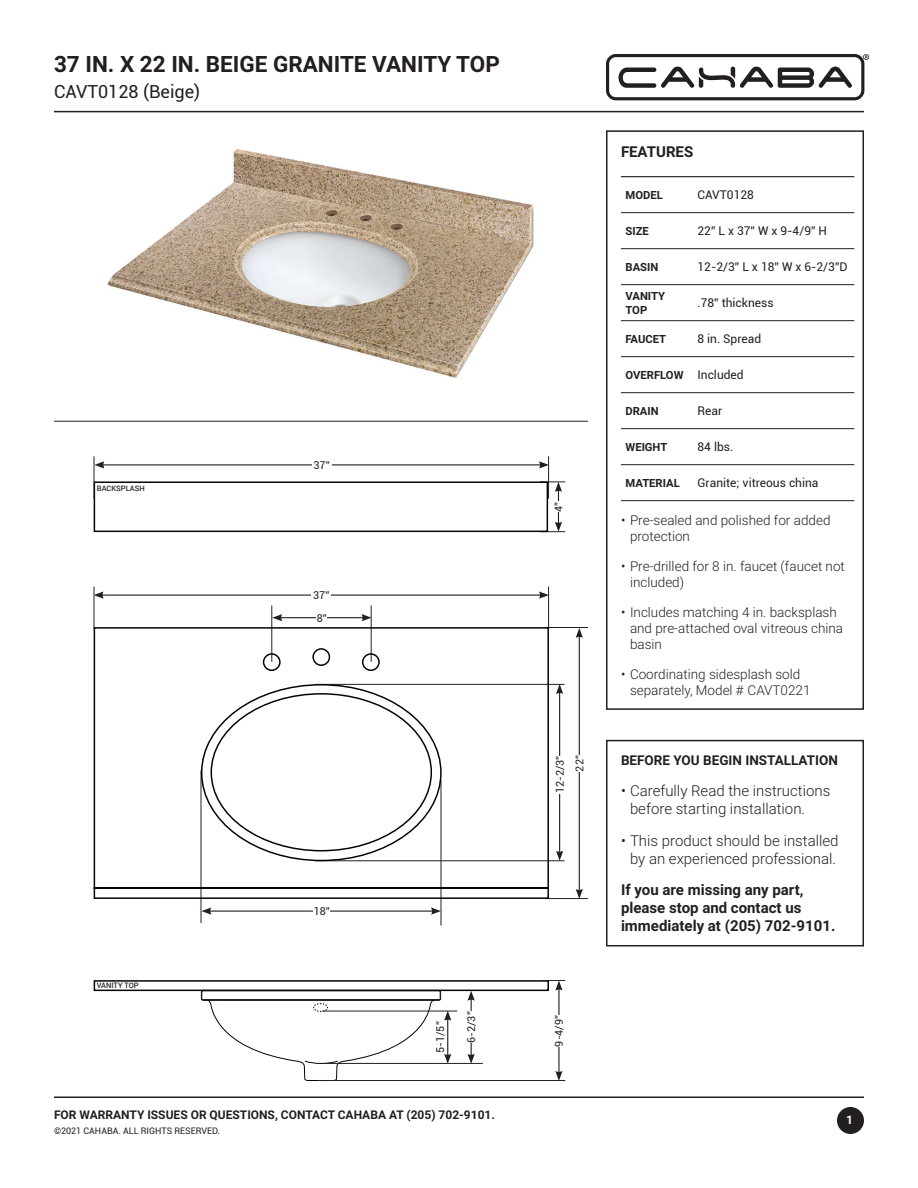
<style>
.page{position:relative;width:918px;height:1188px;background:#fff}
.page>*{position:absolute;margin:0;border:0;box-sizing:border-box;transform-origin:0 0}
.t1{font:700 22.5px "Roboto";color:#231f20}
.t2{font:18px "Roboto";color:#231f20}
.t3{font:300 15px/18px "Roboto";color:#231f20}
.t4{font:700 15px/18px "Roboto";color:#231f20}
.t5{font:300 13.5px/16.2px "Roboto";color:#231f20}
.t6{font:700 13.5px "Roboto";color:#231f20}
.t7{font:12px "Roboto";color:#231f20}
.t8{font:700 12px "Roboto";color:#231f20}
.t9{font:700 12px "Roboto";color:#fff}
.t10{font:700 11.25px/13.5px "Roboto";color:#231f20}
.t11{font:10.8px "Roboto";color:#231f20}
.t12{font:9px "Roboto";color:#231f20}
.t13{font:500 7.5px "Roboto";color:#231f20}
.s1{font-weight:400;font-size:12px}
</style>
<div class="page">
<svg style="left:606px;top:54px;width:263px;height:46px"></svg>
<hr style="left:54px;top:111px;width:810px;height:1px;background:#231f20">
<hr style="left:54px;top:1096px;width:810px;height:2px;background:#231f20">
<div style="left:837px;top:1107px;width:27px;height:27px;background:#231f20;border-radius:50%"></div>
<div style="left:606px;top:740px;width:258px;height:206px;border:2px solid #231f20"></div>
<img style="left:107px;top:149px;width:427px;height:229px">
<hr style="left:621px;top:212px;width:72px;height:1px;background:#231f20">
<hr style="left:693px;top:212px;width:161px;height:1px;background:#231f20">
<hr style="left:621px;top:248px;width:72px;height:1px;background:#231f20">
<hr style="left:693px;top:248px;width:161px;height:1px;background:#231f20">
<hr style="left:621px;top:284px;width:72px;height:1px;background:#231f20">
<hr style="left:693px;top:284px;width:161px;height:1px;background:#231f20">
<hr style="left:621px;top:320px;width:72px;height:1px;background:#231f20">
<hr style="left:693px;top:320px;width:161px;height:1px;background:#231f20">
<hr style="left:621px;top:356px;width:72px;height:1px;background:#231f20">
<hr style="left:693px;top:356px;width:161px;height:1px;background:#231f20">
<hr style="left:621px;top:392px;width:72px;height:1px;background:#231f20">
<hr style="left:693px;top:392px;width:161px;height:1px;background:#231f20">
<hr style="left:621px;top:428px;width:72px;height:1px;background:#231f20">
<hr style="left:693px;top:428px;width:161px;height:1px;background:#231f20">
<hr style="left:621px;top:464px;width:72px;height:1px;background:#231f20">
<hr style="left:693px;top:464px;width:161px;height:1px;background:#231f20">
<hr style="left:621px;top:500px;width:72px;height:1px;background:#231f20">
<hr style="left:693px;top:500px;width:161px;height:1px;background:#231f20">
<hr style="left:621px;top:176px;width:72px;height:1px;background:#231f20">
<hr style="left:693px;top:176px;width:161px;height:1px;background:#231f20">
<div style="left:606px;top:130px;width:258px;height:580px;border:2px solid #231f20"></div>
<hr style="left:54px;top:421px;width:534px;height:1px;background:#231f20">
<hr style="left:280px;top:617px;width:84px;height:1px;background:#231f20">
<svg style="left:362px;top:614px;width:9px;height:7px"></svg>
<svg style="left:272px;top:614px;width:10px;height:7px"></svg>
<div style="left:317px;top:614px;width:10px;height:8px;background:#fff"></div>
<hr style="left:101px;top:595px;width:440px;height:1px;background:#231f20">
<svg style="left:539px;top:591px;width:9px;height:8px"></svg>
<svg style="left:95px;top:591px;width:9px;height:8px"></svg>
<div style="left:312px;top:591px;width:19px;height:8px;background:#fff"></div>
<hr style="left:548px;top:587px;width:1px;height:42px;background:#231f20">
<hr style="left:94px;top:587px;width:1px;height:42px;background:#231f20">
<hr style="left:315px;top:684px;width:250px;height:1px;background:#231f20">
<hr style="left:201px;top:770px;width:1px;height:153px;background:#231f20">
<hr style="left:559px;top:692px;width:1px;height:161px;background:#231f20">
<svg style="left:556px;top:684px;width:7px;height:10px"></svg>
<svg style="left:556px;top:851px;width:7px;height:9px"></svg>
<div style="left:556px;top:756px;width:8px;height:37px;background:#fff"></div>
<hr style="left:209px;top:911px;width:224px;height:1px;background:#231f20">
<svg style="left:431px;top:907px;width:10px;height:8px"></svg>
<svg style="left:201px;top:907px;width:10px;height:8px"></svg>
<div style="left:314px;top:907px;width:16px;height:8px;background:#fff"></div>
<hr style="left:271px;top:606px;width:1px;height:56px;background:#231f20">
<hr style="left:371px;top:606px;width:1px;height:56px;background:#231f20">
<hr style="left:441px;top:780px;width:1px;height:146px;background:#231f20">
<hr style="left:315px;top:860px;width:250px;height:1px;background:#231f20">
<hr style="left:579px;top:636px;width:1px;height:255px;background:#231f20">
<svg style="left:576px;top:889px;width:7px;height:9px"></svg>
<svg style="left:576px;top:628px;width:7px;height:10px"></svg>
<div style="left:575px;top:755px;width:8px;height:17px;background:#fff"></div>
<hr style="left:546px;top:898px;width:42px;height:1px;background:#231f20">
<hr style="left:546px;top:627px;width:42px;height:1px;background:#231f20">
<hr style="left:322px;top:1011px;width:135px;height:1px;background:#231f20">
<svg style="left:201px;top:991px;width:250px;height:90px"></svg>
<div style="left:436px;top:1021px;width:8px;height:32px;background:#fff"></div>
<hr style="left:323px;top:1063px;width:160px;height:1px;background:#231f20">
<hr style="left:471px;top:998px;width:1px;height:58px;background:#231f20">
<svg style="left:468px;top:991px;width:7px;height:10px"></svg>
<svg style="left:468px;top:1054px;width:7px;height:10px"></svg>
<div style="left:467px;top:1011px;width:8px;height:32px;background:#fff"></div>
<div style="left:94px;top:980px;width:455px;height:11px;border:2px solid #040503"></div>
<hr style="left:558px;top:490px;width:1px;height:34px;background:#231f20">
<div style="left:554px;top:502px;width:9px;height:10px;background:#fff"></div>
<svg style="left:549px;top:482px;width:16px;height:10px"></svg>
<svg style="left:548px;top:522px;width:17px;height:10px"></svg>
<div style="left:94px;top:482px;width:454px;height:50px;border:2px solid #040503"></div>
<hr style="left:102px;top:464px;width:439px;height:1px;background:#231f20">
<svg style="left:539px;top:461px;width:9px;height:8px"></svg>
<svg style="left:95px;top:461px;width:9px;height:8px"></svg>
<div style="left:312px;top:461px;width:19px;height:8px;background:#fff"></div>
<hr style="left:548px;top:457px;width:1px;height:41px;background:#231f20">
<hr style="left:94px;top:457px;width:1px;height:41px;background:#231f20">
<svg style="left:93px;top:626px;width:457px;height:274px"></svg>
<hr style="left:558px;top:988px;width:2px;height:85px;background:#231f20">
<svg style="left:555px;top:1071px;width:8px;height:9px"></svg>
<div style="left:555px;top:1015px;width:8px;height:32px;background:#fff"></div>
<svg style="left:540px;top:980px;width:25px;height:11px"></svg>
<hr style="left:318px;top:1080px;width:247px;height:1px;background:#231f20">
<h1 class="t1" style="left:54px;top:48px;width:447px">37 IN. X 22 IN. BEIGE GRANITE VANITY TOP</h1>
<h2 class="t2" style="left:54px;top:79px;width:148px">CAVT0128 (Beige)</h2>
<p class="t13" style="left:97px;top:483px;width:49px">BACKSPLASH</p>
<p class="t13" style="left:97px;top:980px;width:43px">VANITY TOP</p>
<p class="t11" style="left:314px;top:458px;width:18px">37”</p>
<p class="t11" style="left:313px;top:588px;width:18px">37”</p>
<p class="t11" style="left:317px;top:610px;width:12px">8”</p>
<p class="t11" style="left:314px;top:904px;width:18px">18”</p>
<p class="t11" style="left:433px;top:1053px;width:33px;rotate:-90deg">5-1/5”</p>
<p class="t11" style="left:464px;top:1043px;width:33px;rotate:-90deg">6-2/3”</p>
<p class="t8" style="left:54px;top:1106px;width:442px">FOR WARRANTY ISSUES OR QUESTIONS, CONTACT CAHABA AT (205) 702-9101.</p>
<p class="t12" style="left:54px;top:1124px;width:168px">©2021 CAHABA. ALL RIGHTS RESERVED.</p>
<p class="t11" style="left:551px;top:512px;width:12px;rotate:-90deg">4”</p>
<p class="t11" style="left:552px;top:793px;width:39px;rotate:-90deg">12-2/3”</p>
<p class="t11" style="left:572px;top:772px;width:18px;rotate:-90deg">22”</p>
<p class="t11" style="left:552px;top:1047px;width:33px;rotate:-90deg">9-4/9”</p>
<p class="t4" style="left:621px;top:142px;width:74px">FEATURES</p>
<p class="t10" style="left:626px;top:188px;width:39px">MODEL</p>
<p class="t7" style="left:698px;top:187px;width:58px">CAVT0128</p>
<p class="t10" style="left:626px;top:224px;width:25px">SIZE</p>
<p class="t7" style="left:698px;top:223px;width:131px">22” L x 37” W x 9-4/9” H</p>
<p class="t10" style="left:626px;top:260px;width:34px">BASIN</p>
<p class="t7" style="left:698px;top:259px;width:152px">12-2/3” L x 18” W x 6-2/3”D</p>
<p class="t10" style="left:626px;top:289px;width:41px">VANITY<br>TOP</p>
<p class="t7" style="left:698px;top:295px;width:78px">.78” thickness</p>
<p class="t10" style="left:626px;top:332px;width:42px">FAUCET</p>
<p class="t7" style="left:698px;top:331px;width:65px">8 in. Spread</p>
<p class="t10" style="left:626px;top:368px;width:120px">OVERFLOW <span class="s1">Included</span></p>
<p class="t10" style="left:626px;top:404px;width:35px">DRAIN</p>
<p class="t7" style="left:698px;top:403px;width:26px">Rear</p>
<p class="t10" style="left:626px;top:440px;width:43px">WEIGHT</p>
<p class="t7" style="left:698px;top:439px;width:37px">84 lbs.</p>
<p class="t10" style="left:626px;top:476px;width:56px">MATERIAL</p>
<p class="t7" style="left:698px;top:475px;width:123px">Granite; vitreous china</p>
<p class="t5" style="left:630px;top:511px;width:202px;text-indent:-9px">• Pre-sealed and polished for added protection</p>
<p class="t5" style="left:630px;top:557px;width:216px;text-indent:-9px">• Pre-drilled for 8 in. faucet (faucet not included)</p>
<p class="t5" style="left:630px;top:603px;width:215px;text-indent:-9px">• Includes matching 4 in. backsplash and pre-attached oval vitreous china basin</p>
<p class="t5" style="left:630px;top:665px;width:182px;text-indent:-9px">• Coordinating sidesplash sold separately, Model # CAVT0221</p>
<p class="t6" style="left:621px;top:751px;width:219px">BEFORE YOU BEGIN INSTALLATION</p>
<p class="t3" style="left:630px;top:782px;width:202px;text-indent:-9px">• Carefully Read the instructions before starting installation.</p>
<p class="t3" style="left:621px;top:831px;width:219px;text-align:center">• This product should be installed by an experienced professional.</p>
<p class="t4" style="left:621px;top:881px;width:216px">If you are missing any part, please stop and contact us immediately at (205) 702-9101.</p>
<p class="t9" style="left:846px;top:1111px;width:8px">1</p>
</div>
